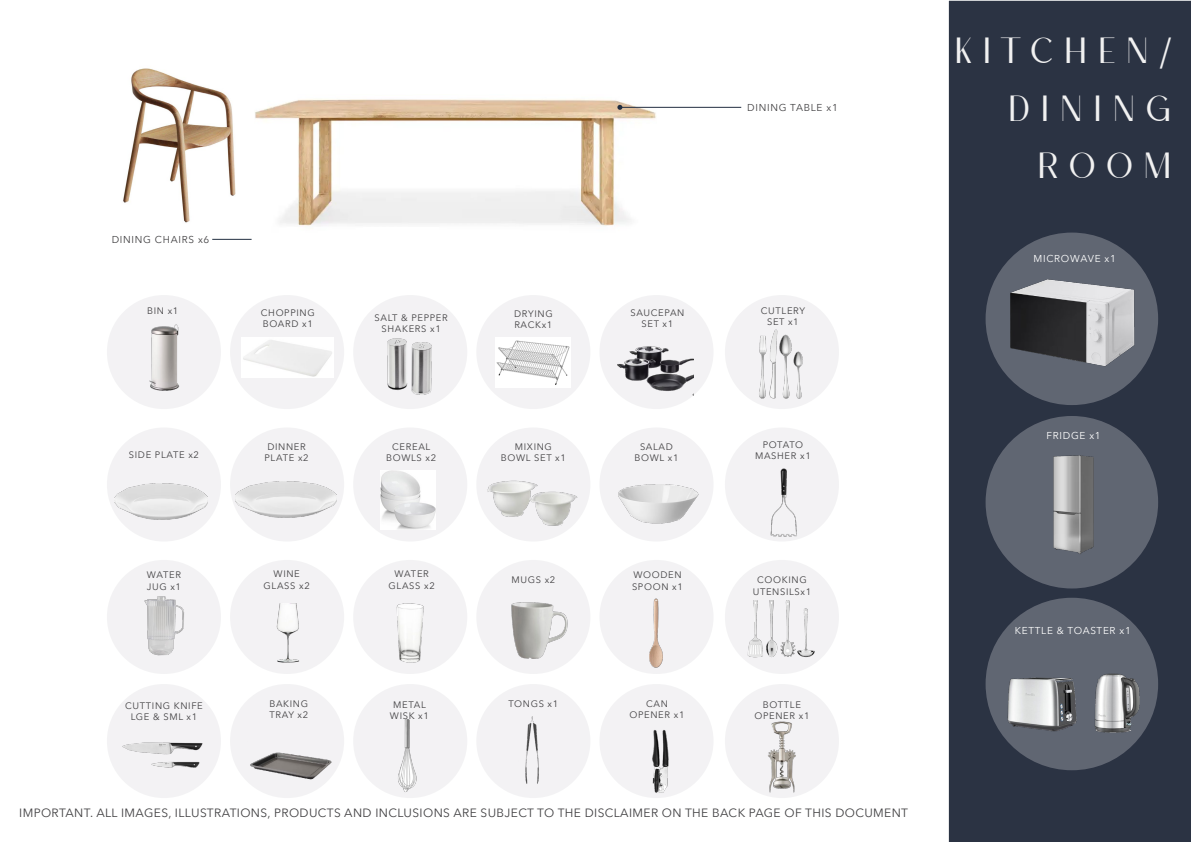
<style>
.page{position:relative;width:1191px;height:842px;background:#fff}
.page>*{position:absolute;margin:0;border:0;box-sizing:border-box;transform-origin:0 0}
.t1{font:48px/57.6px "Breadley Sans";letter-spacing:.2em;color:#f1f1f1;text-align:right}
.t2{font:12px "Avenir Next";letter-spacing:.03em;color:#414042}
.t3{font:10px "Avenir Next";letter-spacing:.07em;color:#fff}
.t4{font:10px "Avenir Next";letter-spacing:.07em;color:#414042}
.t5{font:9.4px/11.3px "Avenir Next";letter-spacing:.07em;color:#414042;text-align:center}
</style>
<div class="page">
<img style="left:255px;top:99px;width:401px;height:127px">
<div style="left:107px;top:684px;width:114px;height:114px;background:#f3f2f4;border-radius:50%"></div>
<div style="left:230px;top:684px;width:114px;height:114px;background:#f3f2f4;border-radius:50%"></div>
<div style="left:353px;top:684px;width:114px;height:114px;background:#f3f2f4;border-radius:50%"></div>
<div style="left:476px;top:684px;width:114px;height:114px;background:#f3f2f4;border-radius:50%"></div>
<div style="left:599px;top:684px;width:114px;height:114px;background:#f3f2f4;border-radius:50%"></div>
<div style="left:725px;top:684px;width:114px;height:114px;background:#f3f2f4;border-radius:50%"></div>
<div style="left:948px;top:0;width:243px;height:842px;background:#2b3343"></div>
<div style="left:985px;top:233px;width:173px;height:172px;background:#606672;border-radius:50%"></div>
<img style="left:1007px;top:259px;width:129px;height:128px">
<div style="left:985px;top:416px;width:173px;height:172px;background:#606672;border-radius:50%"></div>
<div style="left:985px;top:598px;width:173px;height:172px;background:#606672;border-radius:50%"></div>
<img style="left:1004px;top:673px;width:138px;height:100px">
<img style="left:1053px;top:455px;width:41px;height:99px">
<hr style="left:212px;top:239px;width:40px;height:1px;background:#222e41">
<hr style="left:620px;top:107px;width:121px;height:1px;background:#222e41">
<svg style="left:617px;top:105px;width:5px;height:5px"></svg>
<div style="left:107px;top:295px;width:114px;height:114px;background:#f3f2f4;border-radius:50%"></div>
<div style="left:230px;top:295px;width:114px;height:114px;background:#f3f2f4;border-radius:50%"></div>
<div style="left:353px;top:295px;width:114px;height:114px;background:#f3f2f4;border-radius:50%"></div>
<div style="left:476px;top:295px;width:114px;height:114px;background:#f3f2f4;border-radius:50%"></div>
<div style="left:599px;top:295px;width:114px;height:114px;background:#f3f2f4;border-radius:50%"></div>
<div style="left:107px;top:427px;width:114px;height:114px;background:#f3f2f4;border-radius:50%"></div>
<div style="left:230px;top:427px;width:114px;height:114px;background:#f3f2f4;border-radius:50%"></div>
<div style="left:353px;top:427px;width:114px;height:114px;background:#f3f2f4;border-radius:50%"></div>
<div style="left:476px;top:427px;width:114px;height:114px;background:#f3f2f4;border-radius:50%"></div>
<div style="left:599px;top:427px;width:114px;height:114px;background:#f3f2f4;border-radius:50%"></div>
<div style="left:725px;top:295px;width:114px;height:114px;background:#f3f2f4;border-radius:50%"></div>
<div style="left:725px;top:427px;width:114px;height:114px;background:#f3f2f4;border-radius:50%"></div>
<div style="left:107px;top:560px;width:114px;height:114px;background:#f3f2f4;border-radius:50%"></div>
<div style="left:230px;top:560px;width:114px;height:114px;background:#f3f2f4;border-radius:50%"></div>
<div style="left:353px;top:560px;width:114px;height:114px;background:#f3f2f4;border-radius:50%"></div>
<div style="left:476px;top:560px;width:114px;height:114px;background:#f3f2f4;border-radius:50%"></div>
<div style="left:599px;top:560px;width:114px;height:114px;background:#f3f2f4;border-radius:50%"></div>
<div style="left:725px;top:560px;width:114px;height:114px;background:#f3f2f4;border-radius:50%"></div>
<img style="left:149px;top:324px;width:31px;height:67px">
<img style="left:241px;top:338px;width:93px;height:39px">
<img style="left:387px;top:338px;width:45px;height:57px">
<img style="left:496px;top:338px;width:75px;height:50px">
<img style="left:511px;top:602px;width:57px;height:57px">
<img style="left:381px;top:470px;width:55px;height:59px">
<img style="left:114px;top:483px;width:93px;height:37px">
<img style="left:235px;top:481px;width:101px;height:37px">
<img style="left:618px;top:484px;width:81px;height:43px">
<img style="left:487px;top:480px;width:92px;height:46px">
<img style="left:144px;top:596px;width:40px;height:60px">
<img style="left:276px;top:603px;width:23px;height:60px">
<img style="left:396px;top:603px;width:28px;height:60px">
<img style="left:649px;top:598px;width:14px;height:70px">
<img style="left:770px;top:468px;width:27px;height:69px">
<img style="left:759px;top:329px;width:44px;height:70px">
<img style="left:617px;top:346px;width:77px;height:49px">
<img style="left:747px;top:600px;width:68px;height:58px">
<img style="left:652px;top:730px;width:17px;height:63px">
<img style="left:525px;top:717px;width:14px;height:67px">
<img style="left:398px;top:720px;width:19px;height:72px">
<img style="left:250px;top:752px;width:82px;height:28px">
<img style="left:768px;top:721px;width:28px;height:72px">
<img style="left:122px;top:742px;width:81px;height:26px">
<img style="left:123px;top:68px;width:112px;height:155px">
<p class="t4" style="left:747px;top:99px;width:92px">DINING TABLE x1</p>
<p class="t4" style="left:112px;top:231px;width:99px">DINING CHAIRS x6</p>
<p class="t5" style="left:147px;top:304px;width:33px">BIN x1</p>
<p class="t5" style="left:261px;top:307px;width:55px;text-align:left">CHOPPING<br>BOARD x1</p>
<p class="t5" style="left:374px;top:311px;width:75px">SALT &amp; PEPPER<br>SHAKERS x1</p>
<p class="t5" style="left:514px;top:308px;width:40px;text-align:left">DRYING<br>RACKx1</p>
<p class="t5" style="left:630px;top:306px;width:55px">SAUCEPAN<br>SET x1</p>
<p class="t5" style="left:761px;top:304px;width:46px">CUTLERY<br>SET x1</p>
<p class="t5" style="left:129px;top:448px;width:72px">SIDE PLATE x2</p>
<p class="t5" style="left:264px;top:441px;width:46px">DINNER<br>PLATE x2</p>
<p class="t5" style="left:386px;top:441px;width:52px">CEREAL<br>BOWLS x2</p>
<p class="t5" style="left:501px;top:441px;width:66px">MIXING<br>BOWL SET x1</p>
<p class="t5" style="left:634px;top:441px;width:45px">SALAD<br>BOWL x1</p>
<p class="t5" style="left:755px;top:439px;width:57px">POTATO<br>MASHER x1</p>
<p class="t5" style="left:147px;top:569px;width:36px;text-align:left">WATER<br>JUG x1</p>
<p class="t5" style="left:264px;top:568px;width:48px">WINE<br>GLASS x2</p>
<p class="t5" style="left:388px;top:568px;width:48px">WATER<br>GLASS x2</p>
<p class="t5" style="left:511px;top:574px;width:45px">MUGS x2</p>
<p class="t5" style="left:632px;top:569px;width:52px;text-align:left">WOODEN<br>SPOON x1</p>
<p class="t5" style="left:752px;top:574px;width:60px">COOKING<br>UTENSILSx1</p>
<p class="t5" style="left:125px;top:699px;width:79px">CUTTING KNIFE<br>LGE &amp; SML x1</p>
<p class="t5" style="left:269px;top:698px;width:40px">BAKING</p>
<p class="t5" style="left:508px;top:697px;width:51px">TONGS x1</p>
<p class="t5" style="left:269px;top:709px;width:40px">TRAY x2</p>
<p class="t5" style="left:629px;top:697px;width:56px">CAN<br>OPENER x1</p>
<p class="t5" style="left:754px;top:698px;width:56px">BOTTLE<br>OPENER x1</p>
<p class="t5" style="left:390px;top:698px;width:40px">METAL<br>WISK x1</p>
<p class="t2" style="left:19px;top:802px;width:890px">IMPORTANT. ALL IMAGES, ILLUSTRATIONS, PRODUCTS AND INCLUSIONS ARE SUBJECT TO THE DISCLAIMER ON THE BACK PAGE OF THIS DOCUMENT</p>
<h1 class="t1" style="left:953px;top:24px;width:220px">KITCHEN/<br>DINING<br>ROOM</h1>
<p class="t3" style="left:1033px;top:250px;width:84px">MICROWAVE x1</p>
<p class="t3" style="left:1046px;top:427px;width:56px">FRIDGE x1</p>
<p class="t3" style="left:1014px;top:622px;width:117px">KETTLE &amp; TOASTER x1</p>
</div>
